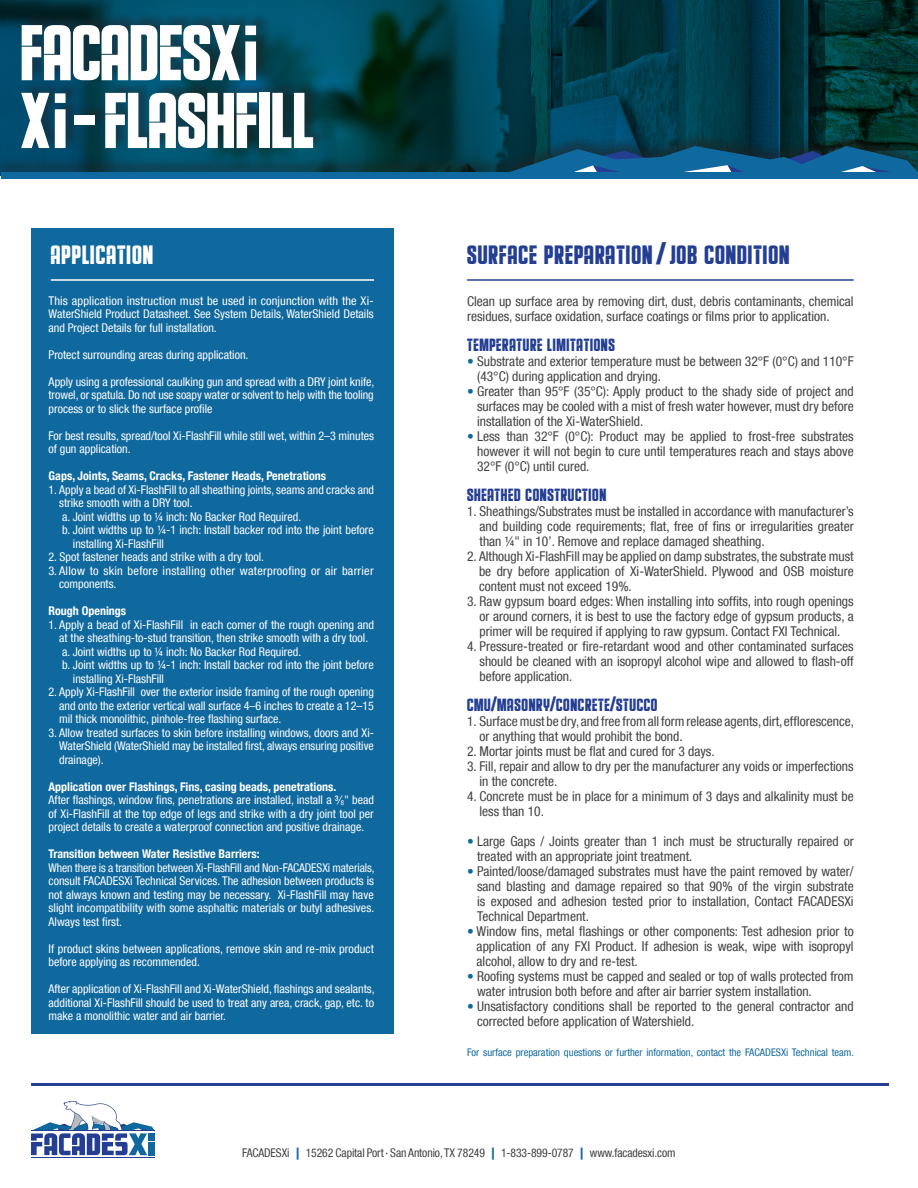
<style>
.page{position:relative;width:918px;height:1188px;background:#fff}
.page>*{position:absolute;margin:0;border:0;box-sizing:border-box;transform-origin:0 0}
.t1{font:81px/67.8px "Educated Deers";color:#fff}
.t2{font:27px "Educated Deers";letter-spacing:.04em;color:#233e92}
.t3{font:27px "Educated Deers";letter-spacing:.04em;color:#fff}
.t4{font:18px "Educated Deers";letter-spacing:.04em;color:#233e92}
.t5{font:condensed 13.5px/15px "Helvetica Neue LT Com";color:#404041}
.t6{font:condensed 12px/13.5px "Helvetica Neue LT Com";color:#fff;text-align:justify}
.t7{font:700 condensed 12px "Helvetica Neue LT Com";color:#fff}
.t8{font:condensed 12px "Helvetica Neue LT Com";letter-spacing:-.005em;color:#404041}
.t9{font:condensed 12px/13.5px "Helvetica Neue LT Com";letter-spacing:.02em;color:#fff}
.t10{font:condensed 10.5px "Helvetica Neue LT Com";color:#10699e}
.s1{font-family:"Acumin Variable Concept";font-size:75px}
.s2{font-family:"Impact"}
.s3{color:#10699e}
.s4{font-family:"Helvetica Inserat LT Std"}
.s5{font-weight:900;font-stretch:normal;color:#10699e}
</style>
<div class="page">
<img style="left:0;top:0;width:918px;height:131px">
<div style="left:31px;top:229px;width:362px;height:805px;background:#10699e"></div>
<hr style="left:31px;top:1157px;width:124px;height:1px;background:#233e92">
<svg style="left:31px;top:1101px;width:123px;height:54px"></svg>
<hr style="left:31px;top:1130px;width:124px;height:1px;background:#233e92">
<div style="left:148px;top:1133px;width:7px;height:8px;background:#10699e"></div>
<div style="left:148px;top:1142px;width:7px;height:13px;background:#10699e"></div>
<div style="left:0;top:131px;width:918px;height:48px;background:#231f20;opacity:.5"></div>
<svg style="left:507px;top:146px;width:411px;height:26px;background:#17587d"></svg>
<div style="left:1px;top:172px;width:917px;height:7px;background:#10699e"></div>
<hr style="left:31px;top:1083px;width:858px;height:3px;background:#233e92">
<div style="left:21px;top:11px;width:308px;height:139px;background:#231f20;opacity:.5"></div>
<hr style="left:51px;top:279px;width:323px;height:2px;background:#fff">
<hr style="left:467px;top:279px;width:387px;height:2px;background:#233e92">
<h1 class="t1" style="left:21px;top:18px;width:295px">FACADESX<span class="s1">i<br></span>X<span class="s1">i-</span>FLASHFILL</h1>
<p class="t3" style="left:51px;top:239px;width:104px">APPLICATION</p>
<p class="t6" style="left:49px;top:294px;width:327px">This application instruction must be used in conjunction with the Xi-WaterShield Product Datasheet. See System Details, WaterShield Details and Project Details for full installation.</p>
<p class="t6" style="left:49px;top:348px;width:201px">Protect surrounding areas during application.</p>
<p class="t6" style="left:49px;top:375px;width:327px">Apply using a professional caulking gun and spread with a DRY joint knife, trowel, or spatula. Do not use soapy water or solvent to help with the tooling process or to slick the surface profile</p>
<p class="t6" style="left:49px;top:429px;width:327px">For best results, spread/tool Xi-FlashFill while still wet, within 2–3 minutes of gun application.</p>
<p class="t7" style="left:49px;top:469px;width:279px">Gaps, Joints, Seams, Cracks, Fastener Heads, Penetrations</p>
<p class="t6" style="left:59px;top:483px;width:316px;text-indent:-11px">1. Apply a bead of Xi-FlashFill to all sheathing joints, seams and cracks and strike smooth with a DRY tool.</p>
<p class="t6" style="left:62px;top:510px;width:241px">a. Joint widths up to 1/4 inch: No Backer Rod Required.</p>
<p class="t6" style="left:73px;top:523px;width:302px;text-indent:-11px">b. Joint widths up to ¼-1 inch: Install backer rod into the joint before installing Xi-FlashFill</p>
<p class="t6" style="left:49px;top:550px;width:217px">2. Spot fastener heads and strike with a dry tool.</p>
<p class="t9" style="left:59px;top:564px;width:316px;text-indent:-11px">3. Allow to skin before installing other waterproofing or air barrier components.</p>
<p class="t7" style="left:49px;top:604px;width:79px">Rough Openings</p>
<p class="t6" style="left:49px;top:618px;width:327px;text-align:center">1. Apply a bead of Xi-FlashFill in each corner of the rough opening and at the sheathing-to-stud transition, then strike smooth with a dry tool.</p>
<p class="t6" style="left:62px;top:645px;width:241px">a. Joint widths up to ¼ inch: No Backer Rod Required.</p>
<p class="t6" style="left:73px;top:658px;width:302px;text-indent:-11px">b. Joint widths up to ¼-1 inch: Install backer rod into the joint before installing Xi-FlashFill</p>
<p class="t6" style="left:59px;top:685px;width:316px;text-indent:-11px">2. Apply Xi-FlashFill over the exterior inside framing of the rough opening and onto the exterior vertical wall surface 4–6 inches to create a 12–15 mil thick monolithic, pinhole-free flashing surface.</p>
<p class="t6" style="left:59px;top:726px;width:316px;text-indent:-11px">3. Allow treated surfaces to skin before installing windows, doors and Xi-WaterShield (WaterShield may be installed first, always ensuring positive drainage).</p>
<p class="t7" style="left:49px;top:779px;width:289px">Application over Flashings, Fins, casing beads, penetrations.</p>
<p class="t6" style="left:49px;top:793px;width:327px">After flashings, window fins, penetrations are installed, install a 3/<sub>8</sub>" bead of Xi-FlashFill at the top edge of legs and strike with a dry joint tool per project details to create a waterproof connection and positive drainage.</p>
<p class="t7" style="left:49px;top:847px;width:213px">Transition between Water Resistive Barriers:</p>
<p class="t6" style="left:49px;top:861px;width:327px">When there is a transition between Xi-FlashFill and Non-FACADESXi materials, consult FACADESXi Technical Services. The adhesion between products is not always known and testing may be necessary. Xi-FlashFill may have slight incompatibility with some asphaltic materials or butyl adhesives.<br>Always test first.</p>
<p class="t6" style="left:49px;top:942px;width:327px">If product skins between applications, remove skin and re-mix product before applying as recommended.</p>
<p class="t6" style="left:49px;top:982px;width:328px">After application of Xi-FlashFill and Xi-WaterShield, flashings and sealants, additional Xi-FlashFill should be used to treat any area, crack, gap, etc. to make a monolithic water and air barrier.</p>
<p class="t2" style="left:467px;top:239px;width:324px">SURFACE PREPARATION <span class="s2">/</span> JOB CONDITION</p>
<p class="t5" style="left:467px;top:294px;width:388px">Clean up surface area by removing dirt, dust, debris contaminants, chemical residues, surface oxidation, surface coatings or films prior to application.</p>
<p class="t4" style="left:467px;top:334px;width:149px">TEMPERATURE LIMITATIONS</p>
<p class="t5" style="left:477px;top:354px;width:378px;text-indent:-10px"><span class="s3">•</span> Substrate and exterior temperature must be between 32°F (0°C) and 110°F (43°C) during application and drying.</p>
<p class="t5" style="left:477px;top:384px;width:378px;text-align:justify;text-indent:-10px"><span class="s3">•</span> Greater than 95°F (35°C): Apply product to the shady side of project and surfaces may be cooled with a mist of fresh water however, must dry before installation of the Xi-WaterShield.</p>
<p class="t5" style="left:477px;top:429px;width:378px;text-align:justify;text-indent:-10px"><span class="s3">•</span> Less than 32°F (0°C): Product may be applied to frost-free substrates however it will not begin to cure until temperatures reach and stays above 32°F (0°C) until cured.</p>
<p class="t4" style="left:467px;top:484px;width:141px">SHEATHED CONSTRUCTION</p>
<p class="t5" style="left:480px;top:504px;width:376px;text-align:justify;text-indent:-12px">1. Sheathings/Substrates must be installed in accordance with manufacturer’s and building code requirements; flat, free of fins or irregularities greater than ¼" in 10’. Remove and replace damaged sheathing.</p>
<p class="t5" style="left:479px;top:549px;width:376px;text-align:justify;text-indent:-12px">2. Although Xi-FlashFill may be applied on damp substrates, the substrate must be dry before application of Xi-WaterShield. Plywood and OSB moisture content must not exceed 19%.</p>
<p class="t5" style="left:480px;top:594px;width:376px;text-align:justify;text-indent:-12px">3. Raw gypsum board edges: When installing into soffits, into rough openings or around corners, it is best to use the factory edge of gypsum products, a primer will be required if applying to raw gypsum. Contact FXI Technical.</p>
<p class="t5" style="left:480px;top:639px;width:376px;text-align:justify;text-indent:-12px">4. Pressure-treated or fire-retardant wood and other contaminated surfaces should be cleaned with an isopropyl alcohol wipe and allowed to flash-off before application.</p>
<p class="t4" style="left:467px;top:694px;width:192px">CMU<span class="s4">/</span>MASONRY<span class="s4">/</span>CONCRETE<span class="s4">/</span>STUCCO</p>
<p class="t5" style="left:480px;top:714px;width:376px;text-indent:-12px">1. Surface must be dry, and free from all form release agents, dirt, efflorescence, or anything that would prohibit the bond.</p>
<p class="t5" style="left:467px;top:744px;width:249px">2. Mortar joints must be flat and cured for 3 days.</p>
<p class="t5" style="left:480px;top:759px;width:376px;text-indent:-12px">3. Fill, repair and allow to dry per the manufacturer any voids or imperfections in the concrete.</p>
<p class="t5" style="left:480px;top:789px;width:376px;text-indent:-12px">4. Concrete must be in place for a minimum of 3 days and alkalinity must be less than 10.</p>
<p class="t5" style="left:477px;top:834px;width:378px;text-indent:-10px"><span class="s3">•</span> Large Gaps / Joints greater than 1 inch must be structurally repaired or treated with an appropriate joint treatment.</p>
<p class="t5" style="left:477px;top:864px;width:378px;text-align:justify;text-indent:-10px"><span class="s3">•</span> Painted/loose/damaged substrates must have the paint removed by water/ sand blasting and damage repaired so that 90% of the virgin substrate is exposed and adhesion tested prior to installation, Contact FACADESXi Technical Department.</p>
<p class="t5" style="left:477px;top:924px;width:379px;text-align:justify;text-indent:-9px"><span class="s3">•</span> Window fins, metal flashings or other components: Test adhesion prior to application of any FXI Product. If adhesion is weak, wipe with isopropyl alcohol, allow to dry and re-test.</p>
<p class="t5" style="left:477px;top:969px;width:378px;text-indent:-10px"><span class="s3">•</span> Roofing systems must be capped and sealed or top of walls protected from water intrusion both before and after air barrier system installation.</p>
<p class="t5" style="left:477px;top:999px;width:378px;text-indent:-10px"><span class="s3">•</span> Unsatisfactory conditions shall be reported to the general contractor and corrected before application of Watershield.</p>
<p class="t10" style="left:467px;top:1046px;width:388px">For surface preparation questions or further information, contact the FACADESXi Technical team.</p>
<p class="t8" style="left:242px;top:1146px;width:435px">FACADESXi <span class="s5">|</span> 15262 Capital Port <sup>•</sup> San Antonio, TX 78249 <span class="s5">|</span> 1-833-899-0787 <span class="s5">|</span> www.facadesxi.com</p>
</div>
